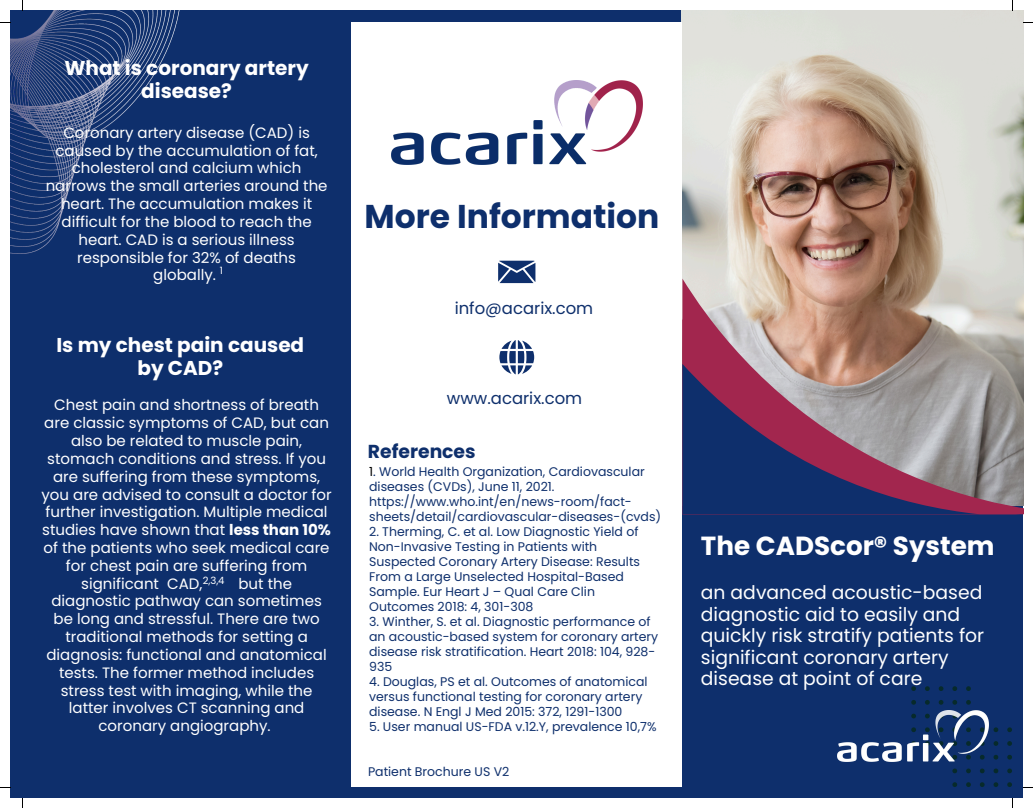
<style>
.page{position:relative;width:1033px;height:808px;background:#fff}
.page>*{position:absolute;margin:0;border:0;box-sizing:border-box;transform-origin:0 0}
.t1{font:700 32.88px "Poppins";color:#0e2f6c}
.t2{font:700 26.12px "Poppins";color:#fff}
.t3{font:700 20px/23.5px "Poppins";color:#fff;text-align:center}
.t4{font:18.75px/21.5px "Poppins";color:#fff}
.t5{font:700 18.75px "Poppins";color:#0e2f6c}
.t6{font:16.5px "Poppins";color:#0e2f6c}
.t7{font:15px/17.8px "Poppins";color:#fff;text-align:center}
.t8{font:12.5px/15px "Poppins";color:#0e2f6c}
.t9{font:10px "Poppins";color:#fff}
.s1{font-weight:700}
.s2{color:#000}
</style>
<div class="page">
<div style="left:10px;top:10px;width:1013px;height:788px;background:#0e2f6c"></div>
<img style="left:682px;top:10px;width:341px;height:269px">
<svg style="left:682px;top:279px;width:341px;height:235px;background:#c2aa9d"></svg>
<svg style="left:682px;top:319px;width:338px;height:195px;background:#a68884"></svg>
<svg style="left:682px;top:364px;width:297px;height:150px"></svg>
<img style="left:10px;top:10px;width:170px;height:243px">
<div style="left:352px;top:22px;width:330px;height:764px;background:#fff"></div>
<svg style="left:911px;top:686px;width:5px;height:5px"></svg>
<svg style="left:925px;top:686px;width:4px;height:5px"></svg>
<svg style="left:938px;top:686px;width:5px;height:5px"></svg>
<svg style="left:952px;top:686px;width:5px;height:5px"></svg>
<svg style="left:966px;top:686px;width:4px;height:5px"></svg>
<svg style="left:911px;top:700px;width:5px;height:4px"></svg>
<svg style="left:925px;top:700px;width:4px;height:4px"></svg>
<svg style="left:938px;top:700px;width:5px;height:4px"></svg>
<svg style="left:952px;top:700px;width:5px;height:4px"></svg>
<svg style="left:966px;top:700px;width:4px;height:4px"></svg>
<svg style="left:993px;top:727px;width:5px;height:5px"></svg>
<svg style="left:1007px;top:727px;width:5px;height:5px"></svg>
<svg style="left:993px;top:741px;width:5px;height:4px"></svg>
<svg style="left:1007px;top:741px;width:5px;height:4px"></svg>
<svg style="left:993px;top:755px;width:5px;height:4px"></svg>
<svg style="left:1007px;top:755px;width:5px;height:4px"></svg>
<svg style="left:952px;top:768px;width:5px;height:5px"></svg>
<svg style="left:966px;top:768px;width:4px;height:5px"></svg>
<svg style="left:980px;top:768px;width:4px;height:5px"></svg>
<svg style="left:993px;top:768px;width:5px;height:5px"></svg>
<svg style="left:1007px;top:768px;width:5px;height:5px"></svg>
<svg style="left:952px;top:782px;width:5px;height:5px"></svg>
<svg style="left:966px;top:782px;width:4px;height:5px"></svg>
<svg style="left:980px;top:782px;width:4px;height:5px"></svg>
<svg style="left:993px;top:782px;width:5px;height:5px"></svg>
<svg style="left:1007px;top:782px;width:5px;height:5px"></svg>
<svg style="left:498px;top:261px;width:37px;height:22px"></svg>
<svg style="left:499px;top:340px;width:35px;height:34px"></svg>
<img style="left:392px;top:80px;width:250px;height:85px">
<img style="left:837px;top:710px;width:151px;height:51px">
<h6 class="t3" style="left:64px;top:56px;width:246px">What is coronary artery disease?</h6>
<h6 class="t7" style="left:46px;top:124px;width:283px">Coronary artery disease (CAD) is caused by the accumulation of fat, cholesterol and calcium which narrows the small arteries around the heart. The accumulation makes it difficult for the blood to reach the heart. CAD is a serious illness responsible for 32% of deaths globally.</h6>
<p class="t9" style="left:220px;top:264px;width:5px">1</p>
<h3 class="t3" style="left:56px;top:333px;width:249px">Is my chest pain caused by CAD?</h3>
<h5 class="t7" style="left:54px;top:396px;width:266px">Chest pain and shortness of breath</h5>
<h5 class="t7" style="left:44px;top:414px;width:286px">are classic symptoms of CAD, but can</h5>
<h5 class="t7" style="left:71px;top:432px;width:232px">also be related to muscle pain,</h5>
<h5 class="t7" style="left:47px;top:450px;width:280px">stomach conditions and stress. If you</h5>
<h5 class="t7" style="left:53px;top:467px;width:268px">are suffering from these symptoms,</h5>
<h5 class="t7" style="left:42px;top:485px;width:292px">you are advised to consult a doctor for</h5>
<h5 class="t7" style="left:46px;top:503px;width:283px">further investigation. Multiple medical</h5>
<h5 class="t7" style="left:42px;top:521px;width:290px">studies have shown that <span class="s1">less than 10%</span></h5>
<h5 class="t7" style="left:44px;top:539px;width:287px">of the patients who seek medical care</h5>
<h5 class="t7" style="left:66px;top:556px;width:243px">for chest pain are suffering from</h5>
<h5 class="t7" style="left:81px;top:574px;width:123px">significant CAD,</h5>
<h5 class="t7" style="left:238px;top:574px;width:55px">but the</h5>
<h5 class="t7" style="left:51px;top:592px;width:272px">diagnostic pathway can sometimes</h5>
<h5 class="t7" style="left:54px;top:610px;width:267px">be long and stressful. There are two</h5>
<h5 class="t7" style="left:65px;top:628px;width:244px">traditional methods for setting a</h5>
<h5 class="t7" style="left:46px;top:645px;width:282px">diagnosis: functional and anatomical</h5>
<h5 class="t7" style="left:59px;top:663px;width:257px">tests. The former method includes</h5>
<h5 class="t7" style="left:61px;top:681px;width:253px">stress test with imaging, while the</h5>
<h5 class="t7" style="left:69px;top:699px;width:237px">latter involves CT scanning and</h5>
<h5 class="t7" style="left:99px;top:717px;width:174px">coronary angiography.</h5>
<h5 class="t9" style="left:203px;top:573px;width:23px">2,3,4</h5>
<h5 class="t1" style="left:364px;top:193px;width:296px">More Information</h5>
<h5 class="t6" style="left:455px;top:296px;width:140px">info@acarix.com</h5>
<p class="t6" style="left:447px;top:386px;width:137px">www.acarix.com</p>
<h3 class="t5" style="left:368px;top:439px;width:109px">References</h3>
<p class="t8" style="left:369px;top:464px;width:293px"><span class="s2">1</span>. World Health Organization, Cardiovascular diseases (CVDs), June 11, 2021. https://www.who.int/en/news-room/fact&shy;sheets/detail/cardiovascular-diseases-(cvds)</p>
<p class="t8" style="left:369px;top:524px;width:272px">2. Therming, C. et al. Low Diagnostic Yield of Non-Invasive Testing in Patients with Suspected Coronary Artery Disease: Results From a Large Unselected Hospital-Based Sample. Eur Heart J – Qual Care Clin Outcomes 2018: 4, 301-308</p>
<p class="t8" style="left:369px;top:614px;width:290px">3. Winther, S. et al. Diagnostic performance of an acoustic-based system for coronary artery disease risk stratification. Heart 2018: 104, 928- 935</p>
<p class="t8" style="left:369px;top:674px;width:280px">4. Douglas, PS et al. Outcomes of anatomical versus functional testing for coronary artery disease. N Engl J Med 2015: 372, 1291-1300</p>
<p class="t8" style="left:369px;top:719px;width:289px">5. User manual US-FDA v.12.Y, prevalence 10,7%</p>
<p class="t8" style="left:368px;top:764px;width:143px">Patient Brochure US V2</p>
<p class="t2" style="left:701px;top:527px;width:295px">The CADScor® System</p>
<h3 class="t4" style="left:701px;top:581px;width:285px">an advanced acoustic-based diagnostic aid to easily and quickly risk stratify patients for significant coronary artery disease at point of care</h3>
</div>
